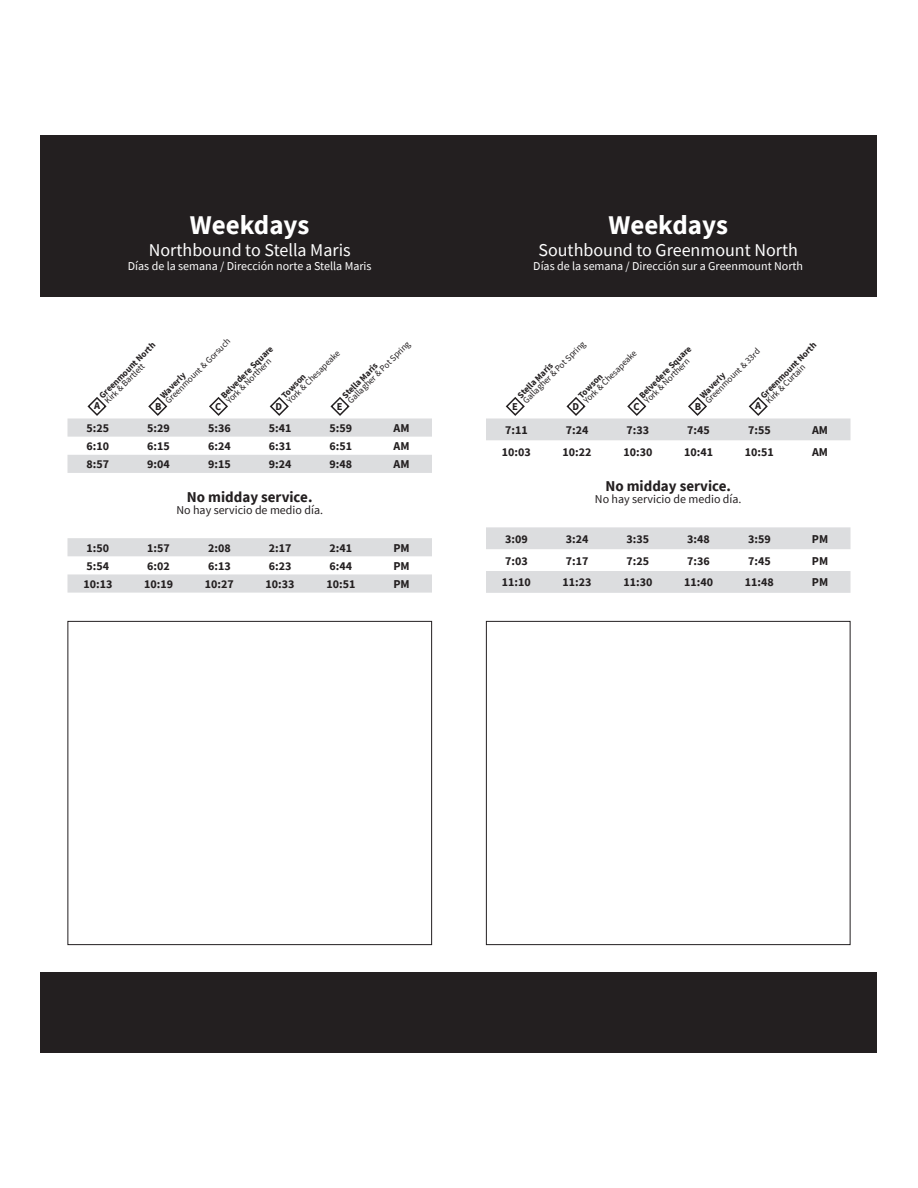
<style>
.page{position:relative;width:918px;height:1188px;background:#fff}
.page>*{position:absolute;margin:0;border:0;box-sizing:border-box;transform-origin:0 0}
.t1{font:700 27px "Source Sans Pro";color:#fff}
.t2{font:18px "Source Sans Pro";color:#fff}
.t3{font:700 15px "Source Sans Pro";color:#231f20}
.t4{font:700 12px "Source Sans Pro";color:#231f20}
.t5{font:12px "Source Sans Pro";color:#fff}
.t6{font:12px "Source Sans Pro";color:#231f20}
.t7{font:700 10.5px "Source Sans Pro";color:#231f20}
.t8{font:9px "Source Sans Pro";color:#231f20}
.t9{font:700 9px "Source Sans Pro";color:#231f20}
</style>
<div class="page">
<div style="left:40px;top:135px;width:838px;height:162px;background:#231f20"></div>
<div style="left:40px;top:972px;width:838px;height:81px;background:#231f20"></div>
<svg style="left:89px;top:398px;width:17px;height:17px"></svg>
<div style="left:88px;top:397px;width:18px;height:19px;border:2px solid #231f20;border-radius:50%"></div>
<svg style="left:149px;top:398px;width:17px;height:17px"></svg>
<div style="left:149px;top:397px;width:18px;height:19px;border:2px solid #231f20;border-radius:50%"></div>
<svg style="left:210px;top:398px;width:17px;height:17px"></svg>
<div style="left:209px;top:397px;width:19px;height:19px;border:2px solid #231f20;border-radius:50%"></div>
<svg style="left:271px;top:398px;width:17px;height:17px"></svg>
<div style="left:270px;top:397px;width:19px;height:19px;border:2px solid #231f20;border-radius:50%"></div>
<svg style="left:332px;top:398px;width:17px;height:17px"></svg>
<div style="left:331px;top:397px;width:18px;height:19px;border:2px solid #231f20;border-radius:50%"></div>
<div style="left:68px;top:621px;width:364px;height:324px;border:1px solid #231f20"></div>
<svg style="left:68px;top:418px;width:364px;height:175px"></svg>
<svg style="left:750px;top:398px;width:17px;height:17px"></svg>
<div style="left:749px;top:397px;width:19px;height:19px;border:2px solid #231f20;border-radius:50%"></div>
<svg style="left:689px;top:398px;width:17px;height:17px"></svg>
<div style="left:688px;top:397px;width:19px;height:19px;border:2px solid #231f20;border-radius:50%"></div>
<svg style="left:628px;top:398px;width:17px;height:17px"></svg>
<div style="left:628px;top:397px;width:18px;height:19px;border:2px solid #231f20;border-radius:50%"></div>
<svg style="left:568px;top:398px;width:17px;height:17px"></svg>
<div style="left:567px;top:397px;width:18px;height:19px;border:2px solid #231f20;border-radius:50%"></div>
<svg style="left:507px;top:398px;width:17px;height:17px"></svg>
<div style="left:506px;top:397px;width:19px;height:19px;border:2px solid #231f20;border-radius:50%"></div>
<svg style="left:486px;top:418px;width:364px;height:175px"></svg>
<div style="left:486px;top:621px;width:364px;height:324px;border:1px solid #231f20"></div>
<p class="t1" style="left:190px;top:207px;width:121px">Weekdays</p>
<p class="t2" style="left:149px;top:238px;width:203px">Northbound to Stella Maris</p>
<p class="t5" style="left:128px;top:258px;width:245px">Días de la semana / Dirección norte a Stella Maris</p>
<p class="t8" style="left:163px;top:398px;width:89px;rotate:-45deg">Greenmount &amp; Gorsuch</p>
<p class="t8" style="left:345px;top:398px;width:86px;rotate:-45deg">Gallagher &amp; Pot Spring</p>
<p class="t9" style="left:96px;top:392px;width:77px;rotate:-45deg">Greenmount North</p>
<p class="t9" style="left:218px;top:392px;width:71px;rotate:-45deg">Belvedere Square</p>
<p class="t8" style="left:284px;top:398px;width:72px;rotate:-45deg">York &amp; Chesapeake</p>
<p class="t8" style="left:224px;top:398px;width:61px;rotate:-45deg">York &amp; Northern</p>
<p class="t8" style="left:102px;top:398px;width:54px;rotate:-45deg">Kirk &amp; Bartlett</p>
<p class="t9" style="left:157px;top:392px;width:34px;rotate:-45deg">Waverly</p>
<p class="t9" style="left:339px;top:392px;width:48px;rotate:-45deg">Stella Maris</p>
<p class="t9" style="left:279px;top:392px;width:32px;rotate:-45deg">Towson</p>
<p class="t7" style="left:94px;top:399px;width:8px">A</p>
<p class="t7" style="left:155px;top:399px;width:8px">B</p>
<p class="t7" style="left:215px;top:399px;width:8px">C</p>
<p class="t7" style="left:276px;top:399px;width:8px">D</p>
<p class="t7" style="left:337px;top:399px;width:7px">E</p>
<p class="t4" style="left:87px;top:420px;width:24px">5:25</p>
<p class="t4" style="left:147px;top:420px;width:24px">5:29</p>
<p class="t4" style="left:208px;top:420px;width:24px">5:36</p>
<p class="t4" style="left:269px;top:420px;width:24px">5:41</p>
<p class="t4" style="left:330px;top:420px;width:24px">5:59</p>
<p class="t4" style="left:394px;top:420px;width:18px">AM</p>
<p class="t4" style="left:87px;top:438px;width:24px">6:10</p>
<p class="t4" style="left:147px;top:438px;width:24px">6:15</p>
<p class="t4" style="left:208px;top:438px;width:24px">6:24</p>
<p class="t4" style="left:269px;top:438px;width:24px">6:31</p>
<p class="t4" style="left:330px;top:438px;width:24px">6:51</p>
<p class="t4" style="left:394px;top:438px;width:18px">AM</p>
<p class="t4" style="left:87px;top:456px;width:24px">8:57</p>
<p class="t4" style="left:147px;top:456px;width:24px">9:04</p>
<p class="t4" style="left:208px;top:456px;width:24px">9:15</p>
<p class="t4" style="left:269px;top:456px;width:24px">9:24</p>
<p class="t4" style="left:330px;top:456px;width:24px">9:48</p>
<p class="t4" style="left:394px;top:456px;width:18px">AM</p>
<p class="t3" style="left:187px;top:487px;width:127px">No midday service.</p>
<p class="t6" style="left:176px;top:503px;width:148px">No hay servicio de medio día.</p>
<p class="t4" style="left:87px;top:540px;width:24px">1:50</p>
<p class="t4" style="left:147px;top:540px;width:24px">1:57</p>
<p class="t4" style="left:208px;top:540px;width:24px">2:08</p>
<p class="t4" style="left:269px;top:540px;width:24px">2:17</p>
<p class="t4" style="left:330px;top:540px;width:24px">2:41</p>
<p class="t4" style="left:393px;top:540px;width:18px">PM</p>
<p class="t4" style="left:87px;top:558px;width:24px">5:54</p>
<p class="t4" style="left:147px;top:558px;width:24px">6:02</p>
<p class="t4" style="left:208px;top:558px;width:24px">6:13</p>
<p class="t4" style="left:269px;top:558px;width:24px">6:23</p>
<p class="t4" style="left:330px;top:558px;width:24px">6:44</p>
<p class="t4" style="left:393px;top:558px;width:18px">PM</p>
<p class="t4" style="left:83px;top:576px;width:30px">10:13</p>
<p class="t4" style="left:144px;top:576px;width:30px">10:19</p>
<p class="t4" style="left:205px;top:576px;width:30px">10:27</p>
<p class="t4" style="left:266px;top:576px;width:30px">10:33</p>
<p class="t4" style="left:326px;top:576px;width:30px">10:51</p>
<p class="t4" style="left:393px;top:576px;width:18px">PM</p>
<p class="t1" style="left:608px;top:207px;width:121px">Weekdays</p>
<p class="t2" style="left:538px;top:238px;width:261px">Southbound to Greenmount North</p>
<p class="t5" style="left:533px;top:258px;width:271px">Días de la semana / Dirección sur a Greenmount North</p>
<p class="t8" style="left:520px;top:398px;width:86px;rotate:-45deg">Gallagher &amp; Pot Spring</p>
<p class="t4" style="left:505px;top:422px;width:24px">7:11</p>
<p class="t4" style="left:566px;top:422px;width:24px">7:24</p>
<p class="t4" style="left:627px;top:422px;width:24px">7:33</p>
<p class="t4" style="left:687px;top:422px;width:24px">7:45</p>
<p class="t4" style="left:748px;top:422px;width:24px">7:55</p>
<p class="t4" style="left:812px;top:422px;width:18px">AM</p>
<p class="t4" style="left:502px;top:444px;width:30px">10:03</p>
<p class="t4" style="left:563px;top:444px;width:30px">10:22</p>
<p class="t4" style="left:623px;top:444px;width:30px">10:30</p>
<p class="t4" style="left:684px;top:444px;width:30px">10:41</p>
<p class="t4" style="left:745px;top:444px;width:30px">10:51</p>
<p class="t4" style="left:812px;top:444px;width:18px">AM</p>
<p class="t3" style="left:605px;top:476px;width:127px">No midday service.</p>
<p class="t6" style="left:595px;top:492px;width:148px">No hay servicio de medio día.</p>
<p class="t4" style="left:505px;top:531px;width:24px">3:09</p>
<p class="t4" style="left:566px;top:531px;width:24px">3:24</p>
<p class="t4" style="left:627px;top:531px;width:24px">3:35</p>
<p class="t4" style="left:687px;top:531px;width:24px">3:48</p>
<p class="t4" style="left:748px;top:531px;width:24px">3:59</p>
<p class="t4" style="left:812px;top:531px;width:18px">PM</p>
<p class="t4" style="left:505px;top:552px;width:24px">7:03</p>
<p class="t4" style="left:566px;top:552px;width:24px">7:17</p>
<p class="t4" style="left:627px;top:552px;width:24px">7:25</p>
<p class="t4" style="left:687px;top:552px;width:24px">7:36</p>
<p class="t4" style="left:748px;top:552px;width:24px">7:45</p>
<p class="t4" style="left:812px;top:552px;width:18px">PM</p>
<p class="t4" style="left:502px;top:574px;width:30px">11:10</p>
<p class="t4" style="left:563px;top:574px;width:30px">11:23</p>
<p class="t4" style="left:623px;top:574px;width:30px">11:30</p>
<p class="t4" style="left:684px;top:574px;width:30px">11:40</p>
<p class="t4" style="left:745px;top:574px;width:30px">11:48</p>
<p class="t4" style="left:812px;top:574px;width:18px">PM</p>
<p class="t9" style="left:758px;top:392px;width:77px;rotate:-45deg">Greenmount North</p>
<p class="t9" style="left:636px;top:392px;width:71px;rotate:-45deg">Belvedere Square</p>
<p class="t8" style="left:703px;top:398px;width:75px;rotate:-45deg">Greenmount &amp; 33rd</p>
<p class="t8" style="left:581px;top:398px;width:72px;rotate:-45deg">York &amp; Chesapeake</p>
<p class="t8" style="left:642px;top:398px;width:61px;rotate:-45deg">York &amp; Northern</p>
<p class="t9" style="left:515px;top:392px;width:48px;rotate:-45deg">Stella Maris</p>
<p class="t8" style="left:763px;top:398px;width:53px;rotate:-45deg">Kirk &amp; Curtain</p>
<p class="t9" style="left:697px;top:392px;width:34px;rotate:-45deg">Waverly</p>
<p class="t9" style="left:576px;top:392px;width:32px;rotate:-45deg">Towson</p>
<p class="t7" style="left:512px;top:399px;width:7px">E</p>
<p class="t7" style="left:572px;top:399px;width:8px">D</p>
<p class="t7" style="left:633px;top:399px;width:8px">C</p>
<p class="t7" style="left:695px;top:399px;width:8px">B</p>
<p class="t7" style="left:755px;top:399px;width:8px">A</p>
</div>
